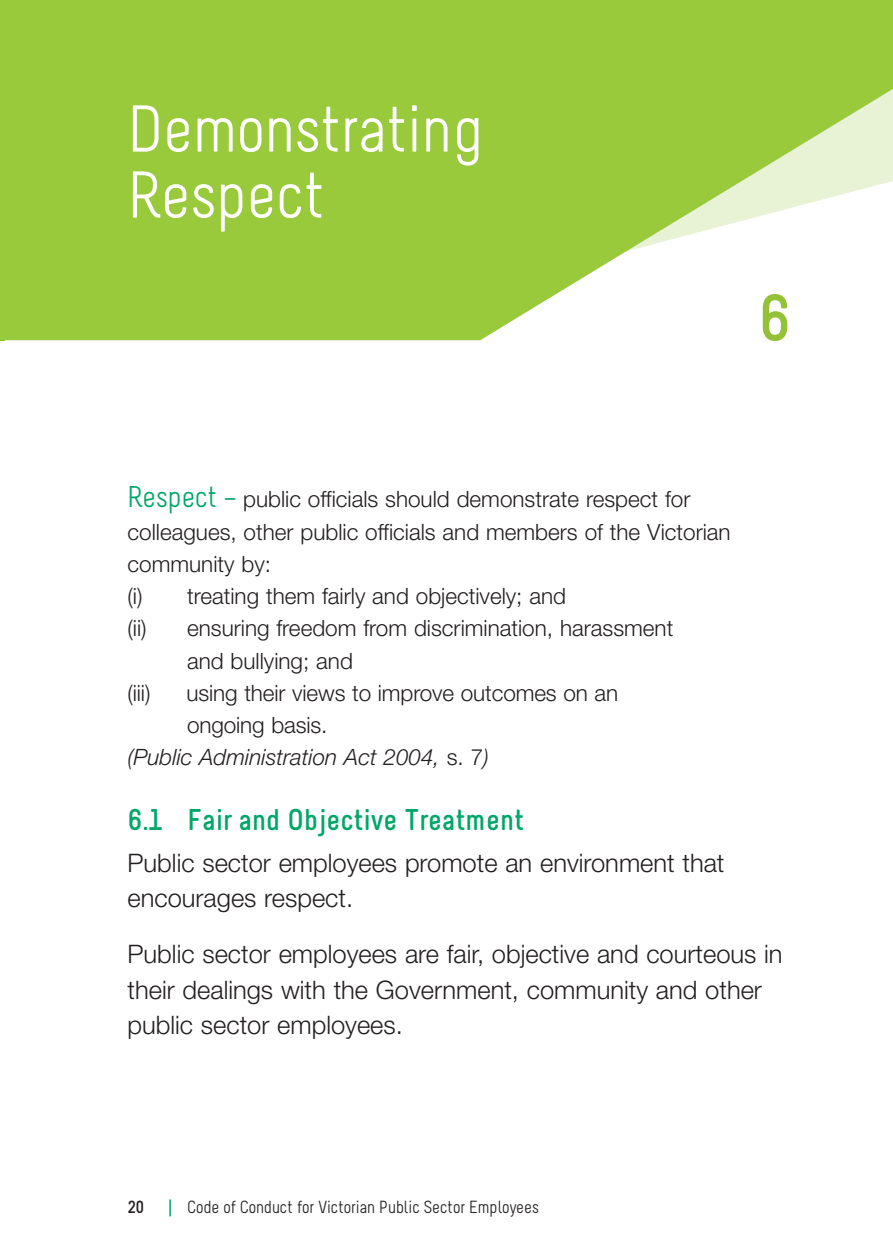
<style>
.page{position:relative;width:893px;height:1259px;background:#fff}
.page>*{position:absolute;margin:0;border:0;box-sizing:border-box;transform-origin:0 0}
.t1{font:66px/66px "Melbourne";color:#fff}
.t2{font:700 66px "Melbourne";color:#93c239}
.t3{font:700 30px "Melbourne";color:#00a766}
.t4{font:300 25.5px/35.4px "Helvetica Neue";color:#231f20}
.t5{font:300 22.5px/32.1px "Helvetica Neue";color:#231f20}
.t6{font:italic 300 22.5px "Helvetica Neue";color:#231f20}
.t7{font:17.4px "Melbourne";color:#231f20}
.t8{font:700 17.4px "Melbourne";color:#231f20}
.s1{font-family:"Melbourne";font-weight:400;font-size:30px;color:#00a766}
.s2{font-style:normal}
</style>
<div class="page">
<svg style="left:0;top:0;width:893px;height:340px;fill:#99ca3c"></svg>
<svg style="left:169px;top:1199px;width:2px;height:17px"></svg>
<h1 class="t1" style="left:128px;top:103px;width:357px">Demonstrating<br>Respect</h1>
<h1 class="t2" style="left:758px;top:294px;width:34px">6</h1>
<p class="t5" style="left:128px;top:485px;width:605px"><span class="s1">Respect –</span> public officials should demonstrate respect for colleagues, other public officials and members of the Victorian community by:<br>(i) treating them fairly and objectively; and<br>(ii)</p>
<p class="t5" style="left:187px;top:614px;width:488px">ensuring freedom from discrimination, harassment and bullying; and</p>
<p class="t5" style="left:128px;top:679px;width:24px">(iii)</p>
<p class="t5" style="left:187px;top:679px;width:433px">using their views to improve outcomes on an</p>
<p class="t5" style="left:187px;top:711px;width:142px">ongoing basis.</p>
<p class="t6" style="left:128px;top:749px;width:363px">(Public Administration Act 2004, <span class="s2">s. 7</span>)</p>
<h2 class="t3" style="left:128px;top:809px;width:398px">6.1 Fair and Objective Treatment</h2>
<p class="t4" style="left:128px;top:847px;width:598px">Public sector employees promote an environment that encourages respect.</p>
<p class="t4" style="left:128px;top:939px;width:657px">Public sector employees are fair, objective and courteous in their dealings with the Government, community and other public sector employees.</p>
<p class="t8" style="left:128px;top:1200px;width:18px">20</p>
<p class="t7" style="left:187px;top:1200px;width:353px">Code of Conduct for Victorian Public Sector Employees</p>
</div>
